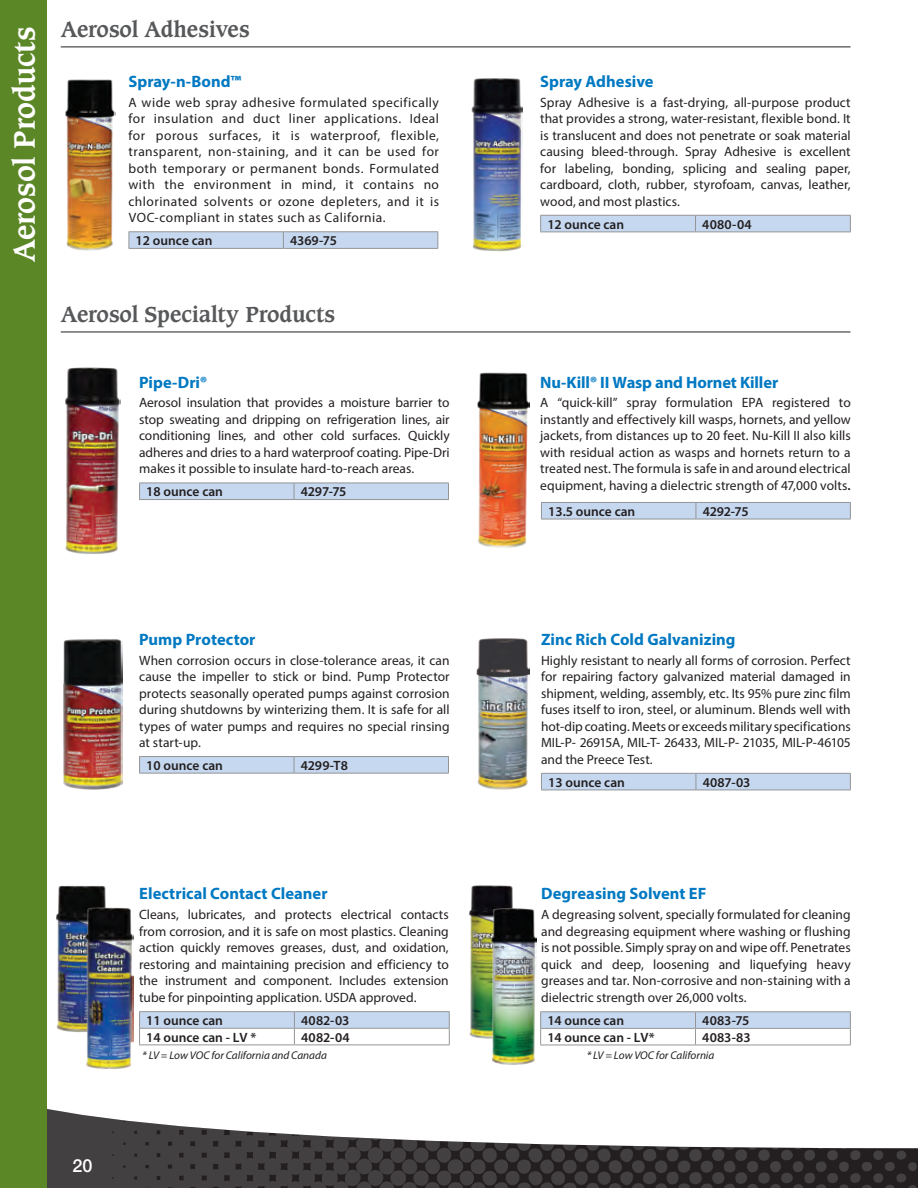
<style>
.page{position:relative;width:918px;height:1188px;background:#fff}
.page>*{position:absolute;margin:0;border:0;box-sizing:border-box;transform-origin:0 0}
.Top_Bar_Heading{font:700 28.5px "Caxton Std";color:#fff}
.subheaders{font:700 21px "Caxton Std";letter-spacing:-.005em;color:#57585a}
.t1{font:500 18px "Helvetica Neue LT Pro";color:#fff}
.Product_Name{font:700 16.5px "Myriad Pro";color:#0079c2}
.description_copy{font:13.5px/16.5px "Myriad Pro";color:#231f20;text-align:justify}
.Part_Number{font:600 13.5px "Myriad Pro";color:#231f20}
.sidenote{font:italic 11.25px "Myriad Pro";letter-spacing:-.005em;color:#231f20}
.s1{font-weight:600}
</style>
<div class="page">
<svg style="left:47px;top:1109px;width:871px;height:79px"></svg>
<div style="left:0;top:0;width:47px;height:1188px;background:#5c8727"></div>
<hr style="left:61px;top:332px;width:789px;height:1px;background:#231f20">
<svg style="left:139px;top:483px;width:310px;height:16px;background:#c4d5eb"></svg>
<hr style="left:139px;top:499px;width:155px;height:1px;background:#939598">
<hr style="left:294px;top:499px;width:155px;height:1px;background:#939598">
<svg style="left:541px;top:773px;width:310px;height:17px;background:#c1d2e7"></svg>
<hr style="left:541px;top:790px;width:155px;height:1px;background:#939598">
<hr style="left:696px;top:790px;width:155px;height:1px;background:#939598">
<svg style="left:541px;top:502px;width:310px;height:17px;background:#c1d1e7"></svg>
<hr style="left:541px;top:519px;width:155px;height:1px;background:#939598">
<hr style="left:696px;top:519px;width:155px;height:1px;background:#939598">
<hr style="left:139px;top:756px;width:155px;height:1px;background:#939598">
<hr style="left:294px;top:756px;width:155px;height:1px;background:#939598">
<svg style="left:139px;top:757px;width:310px;height:16px;background:#c4d5eb"></svg>
<hr style="left:139px;top:773px;width:155px;height:1px;background:#939598">
<hr style="left:294px;top:773px;width:155px;height:1px;background:#939598">
<img style="left:63px;top:639px;width:59px;height:151px">
<img style="left:477px;top:372px;width:52px;height:176px">
<img style="left:477px;top:638px;width:52px;height:152px">
<img style="left:65px;top:367px;width:55px;height:187px">
<img style="left:56px;top:885px;width:50px;height:148px">
<img style="left:85px;top:907px;width:49px;height:162px">
<img style="left:469px;top:885px;width:44px;height:154px">
<img style="left:491px;top:907px;width:45px;height:157px">
<hr style="left:139px;top:1011px;width:155px;height:1px;background:#939598">
<hr style="left:294px;top:1011px;width:156px;height:1px;background:#939598">
<svg style="left:139px;top:1012px;width:311px;height:33px"></svg>
<hr style="left:139px;top:1045px;width:155px;height:1px;background:#939598">
<hr style="left:294px;top:1045px;width:156px;height:1px;background:#939598">
<hr style="left:540px;top:1011px;width:156px;height:1px;background:#939598">
<hr style="left:696px;top:1011px;width:155px;height:1px;background:#939598">
<svg style="left:540px;top:1012px;width:311px;height:33px"></svg>
<hr style="left:540px;top:1045px;width:156px;height:1px;background:#939598">
<hr style="left:696px;top:1045px;width:155px;height:1px;background:#939598">
<hr style="left:61px;top:47px;width:789px;height:1px;background:#231f20">
<hr style="left:129px;top:231px;width:154px;height:1px;background:#939598">
<hr style="left:283px;top:231px;width:155px;height:1px;background:#939598">
<svg style="left:129px;top:232px;width:309px;height:16px;background:#c4d5ec"></svg>
<hr style="left:129px;top:248px;width:154px;height:1px;background:#939598">
<hr style="left:283px;top:248px;width:155px;height:1px;background:#939598">
<img style="left:65px;top:79px;width:50px;height:172px">
<svg style="left:540px;top:215px;width:311px;height:17px;background:#c1d2e7"></svg>
<hr style="left:540px;top:232px;width:156px;height:1px;background:#939598">
<hr style="left:696px;top:232px;width:155px;height:1px;background:#939598">
<img style="left:471px;top:78px;width:52px;height:174px">
<p class="Top_Bar_Heading" style="left:7px;top:262px;width:237px;rotate:-90deg">Aerosol Products</p>
<p class="subheaders" style="left:61px;top:16px;width:190px">Aerosol Adhesives</p>
<p class="Product_Name" style="left:129px;top:71px;width:114px">Spray-n-Bond™</p>
<p class="description_copy" style="left:129px;top:94px;width:312px">A wide web spray adhesive formulated specifically for insulation and duct liner applications. Ideal for porous surfaces, it is waterproof, flexible, transparent, non-staining, and it can be used for both temporary or permanent bonds. Formulated with the environment in mind, it contains no chlorinated solvents or ozone depleters, and it is VOC-compliant in states such as California.</p>
<p class="Part_Number" style="left:136px;top:232px;width:78px">12 ounce can</p>
<p class="Part_Number" style="left:290px;top:232px;width:48px">4369-75</p>
<p class="subheaders" style="left:61px;top:302px;width:276px">Aerosol Specialty Products</p>
<p class="Product_Name" style="left:139px;top:371px;width:70px">Pipe-Dri®</p>
<p class="description_copy" style="left:139px;top:394px;width:312px">Aerosol insulation that provides a moisture barrier to stop sweating and dripping on refrigeration lines, air conditioning lines, and other cold surfaces. Quickly adheres and dries to a hard waterproof coating. Pipe-Dri makes it possible to insulate hard-to-reach areas.</p>
<p class="Part_Number" style="left:146px;top:483px;width:78px">18 ounce can</p>
<p class="Part_Number" style="left:301px;top:483px;width:47px">4297-75</p>
<h3 class="t1" style="left:72px;top:1155px;width:22px">20</h3>
<p class="Product_Name" style="left:139px;top:629px;width:118px">Pump Protector</p>
<p class="description_copy" style="left:139px;top:652px;width:312px">When corrosion occurs in close-tolerance areas, it can cause the impeller to stick or bind. Pump Protector protects seasonally operated pumps against corrosion during shutdowns by winterizing them. It is safe for all types of water pumps and requires no special rinsing at start-up.</p>
<p class="Part_Number" style="left:146px;top:757px;width:78px">10 ounce can</p>
<p class="Part_Number" style="left:301px;top:757px;width:49px">4299-T8</p>
<p class="Product_Name" style="left:139px;top:883px;width:190px">Electrical Contact Cleaner</p>
<p class="description_copy" style="left:139px;top:906px;width:311px">Cleans, lubricates, and protects electrical contacts from corrosion, and it is safe on most plastics. Cleaning action quickly removes greases, dust, and oxidation, restoring and maintaining precision and efficiency to the instrument and component. Includes extension tube for pinpointing application. USDA approved.</p>
<p class="Part_Number" style="left:146px;top:1012px;width:78px">11 ounce can</p>
<p class="Part_Number" style="left:301px;top:1012px;width:50px">4082-03</p>
<p class="Part_Number" style="left:146px;top:1029px;width:112px">14 ounce can - LV *</p>
<p class="Part_Number" style="left:301px;top:1029px;width:50px">4082-04</p>
<p class="sidenote" style="left:142px;top:1048px;width:186px">* LV = Low VOC for California and Canada</p>
<p class="Product_Name" style="left:540px;top:71px;width:115px">Spray Adhesive</p>
<p class="description_copy" style="left:540px;top:94px;width:312px">Spray Adhesive is a fast-drying, all-purpose product that provides a strong, water-resistant, flexible bond. It is translucent and does not penetrate or soak material causing bleed-through. Spray Adhesive is excellent for labeling, bonding, splicing and sealing paper, cardboard, cloth, rubber, styrofoam, canvas, leather, wood, and most plastics.</p>
<p class="Part_Number" style="left:547px;top:216px;width:78px">12 ounce can</p>
<p class="Part_Number" style="left:702px;top:216px;width:51px">4080-04</p>
<p class="Product_Name" style="left:540px;top:371px;width:239px">Nu-Kill® II Wasp and Hornet Killer</p>
<p class="description_copy" style="left:540px;top:394px;width:312px">A “quick-kill” spray formulation EPA registered to instantly and effectively kill wasps, hornets, and yellow jackets, from distances up to 20 feet. Nu-Kill II also kills with residual action as wasps and hornets return to a treated nest. The formula is safe in and around electrical equipment, having a dielectric strength of 47,000 volts<span class="s1">.</span></p>
<p class="Part_Number" style="left:548px;top:503px;width:89px">13.5 ounce can</p>
<p class="Part_Number" style="left:703px;top:503px;width:47px">4292-75</p>
<p class="Product_Name" style="left:541px;top:629px;width:196px">Zinc Rich Cold Galvanizing</p>
<p class="description_copy" style="left:541px;top:652px;width:311px">Highly resistant to nearly all forms of corrosion. Perfect for repairing factory galvanized material damaged in shipment, welding, assembly, etc. Its 95% pure zinc film fuses itself to iron, steel, or aluminum. Blends well with hot-dip coating. Meets or exceeds military specifications MIL-P- 26915A, MIL-T- 26433, MIL-P- 21035, MIL-P-46105 and the Preece Test.</p>
<p class="Part_Number" style="left:548px;top:774px;width:78px">13 ounce can</p>
<p class="Part_Number" style="left:703px;top:774px;width:49px">4087-03</p>
<p class="Product_Name" style="left:541px;top:883px;width:167px">Degreasing Solvent EF</p>
<p class="description_copy" style="left:541px;top:906px;width:311px">A degreasing solvent, specially formulated for cleaning and degreasing equipment where washing or flushing is not possible. Simply spray on and wipe off. Penetrates quick and deep, loosening and liquefying heavy greases and tar. Non-corrosive and non-staining with a dielectric strength over 26,000 volts.</p>
<p class="Part_Number" style="left:547px;top:1012px;width:78px">14 ounce can</p>
<p class="Part_Number" style="left:702px;top:1012px;width:49px">4083-75</p>
<p class="Part_Number" style="left:547px;top:1029px;width:109px">14 ounce can - LV*</p>
<p class="Part_Number" style="left:702px;top:1029px;width:50px">4083-83</p>
<p class="sidenote" style="left:587px;top:1048px;width:129px">* LV = Low VOC for California</p>
</div>
